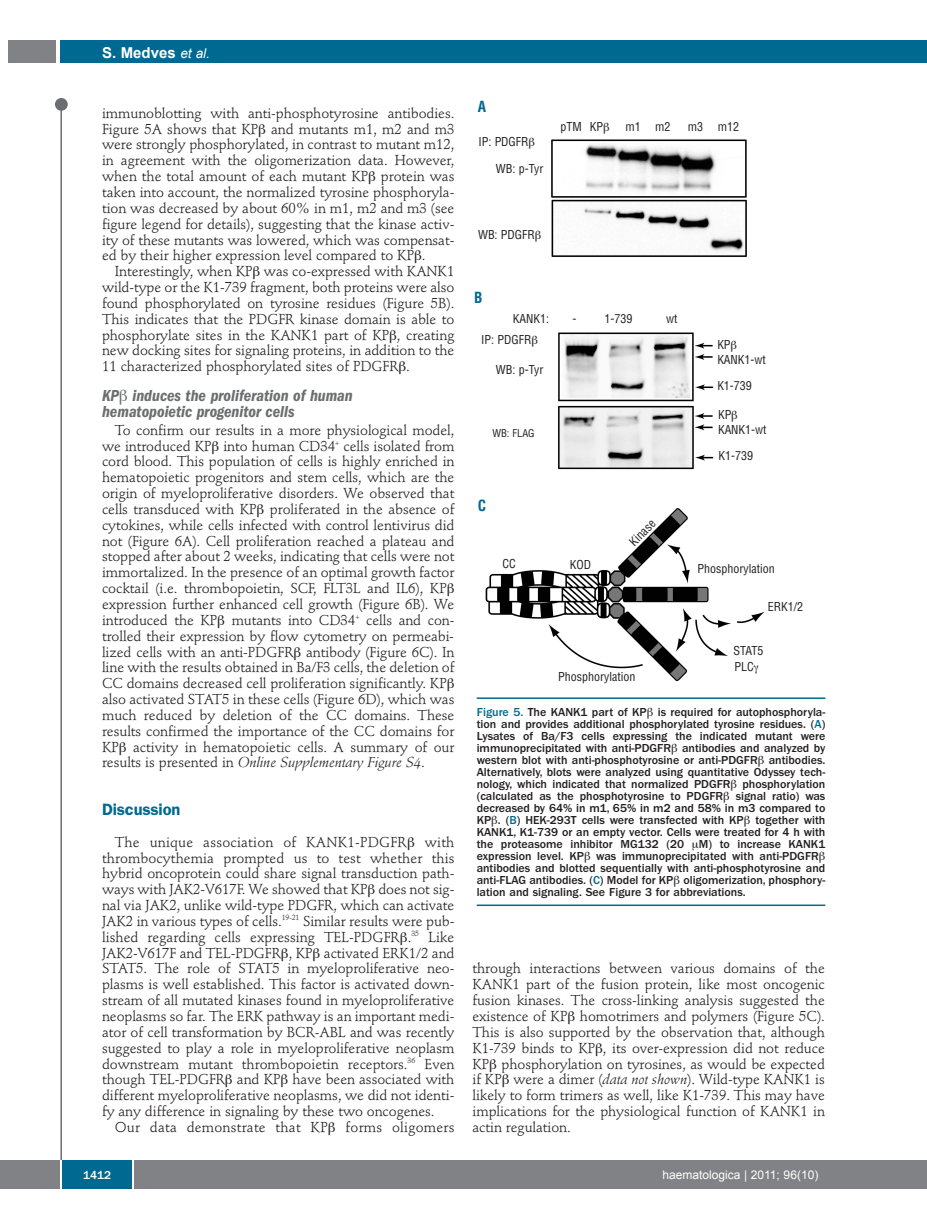
<style>
.page{position:relative;width:927px;height:1225px;background:#fff}
.page>*{position:absolute;margin:0;border:0;box-sizing:border-box;transform-origin:0 0}
.t1{font:italic 600 condensed 16.5px/16.5px "Franklin Gothic";color:#6c6d70}
.t2{font:600 16.5px "Franklin Gothic";letter-spacing:-.01em;color:#006991}
.t3{font:700 15px "Arial";color:#fff}
.t4{font:700 condensed 15px "Helvetica";color:#006991}
.t5{font:14.25px/15.9px "Stempel Schneidler";letter-spacing:-.005em;color:#231f20;text-align:justify}
.t6{font:14.25px "Stempel Schneidler";letter-spacing:.015em;color:#231f20}
.t7{font:500 12px/12px "Franklin Gothic";color:#231f20}
.t8{font:condensed 12px/15px "Helvetica";color:#231f20}
.t9{font:12px "Arial";color:#fff}
.t10{font:500 12px "Franklin Gothic";color:#fff}
.t11{font:condensed 10.5px "Helvetica";color:#231f20}
.s1{font-weight:400;font-style:italic;font-size:13.5px}
.s2{font-style:italic}
.s3{color:#006991}
</style>
<div class="page">
<div style="left:911px;top:40px;width:16px;height:22px;background:#006991"></div>
<div style="left:910px;top:1160px;width:17px;height:28px;background:#808285"></div>
<div style="left:55px;top:98px;width:13px;height:13px;background:#6c6d70;border-radius:50%"></div>
<hr style="left:60px;top:101px;width:2px;height:1061px;background:#6c6d70">
<div style="left:60px;top:40px;width:852px;height:22px;background:#006991"></div>
<div style="left:9px;top:40px;width:47px;height:22px;background:#808285"></div>
<div style="left:0;top:1160px;width:911px;height:28px;background:#808285"></div>
<div style="left:62px;top:1160px;width:71px;height:28px;background:#006991"></div>
<hr style="left:60px;top:1160px;width:2px;height:28px;background:#fff">
<svg style="left:133px;top:1160px;width:1px;height:28px"></svg>
<img style="left:485px;top:139px;width:280px;height:543px">
<hr style="left:477px;top:697px;width:348px;height:2px;background:#006991">
<hr style="left:477px;top:904px;width:348px;height:2px;background:#006991">
<svg style="left:529px;top:139px;width:6px;height:9px"></svg>
<svg style="left:532px;top:335px;width:5px;height:11px"></svg>
<svg style="left:731px;top:340px;width:6px;height:11px"></svg>
<svg style="left:732px;top:411px;width:5px;height:11px"></svg>
<svg style="left:754px;top:665px;width:4px;height:8px"></svg>
<svg style="left:536px;top:231px;width:5px;height:10px"></svg>
<p class="t3" style="left:102px;top:44px;width:110px">S. Medves <span class="s1">et al.</span></p>
<p class="t5" style="left:102px;top:106px;width:354px">immunoblotting with anti-phosphotyrosine antibodies.<br>Figure 5A shows that KP and mutants m1, m2 and m3 were strongly phosphorylated, in contrast to mutant m12, in agreement with the oligomerization data. However, when the total amount of each mutant KP protein was taken into account, the normalized tyrosine phosphoryla&shy;tion was decreased by about 60% in m1, m2 and m3 (see figure legend for details), suggesting that the kinase activ&shy;ity of these mutants was lowered, which was compensat&shy;ed by their higher expression level compared to KP .</p>
<p class="t5" style="left:102px;top:265px;width:354px;text-indent:13px">Interestingly, when KP was co-expressed with KANK1 wild-type or the K1-739 fragment, both proteins were also found phosphorylated on tyrosine residues (Figure 5B).<br>This indicates that the PDGFR kinase domain is able to phosphorylate sites in the KANK1 part of KP , creating new docking sites for signaling proteins, in addition to the 11 characterized phosphorylated sites of PDGFR .</p>
<p class="t1" style="left:102px;top:388px;width:252px">KP induces the proliferation of human hematopoietic progenitor cells</p>
<p class="t5" style="left:102px;top:423px;width:354px;text-align:left;text-indent:13px">To confirm our results in a more physiological model, we introduced KP into human CD34<sup>+</sup> cells isolated from cord blood. This population of cells is highly enriched in hematopoietic progenitors and stem cells, which are the origin of myeloproliferative disorders. We observed that cells transduced with KP proliferated in the absence of cytokines, while cells infected with control lentivirus did not (Figure 6A). Cell proliferation reached a plateau and stopped after about 2 weeks, indicating that cells were not immortalized. In the presence of an optimal growth factor cocktail (i.e. thrombopoietin, SCF, FLT3L and IL6), KP expression further enhanced cell growth (Figure 6B). We introduced the KP mutants into CD34<sup>+</sup> cells and con&shy;trolled their expression by flow cytometry on permeabi&shy;lized cells with an anti-PDGFR antibody (Figure 6C). In line with the results obtained in Ba/F3 cells, the deletion of CC domains decreased cell proliferation significantly. KP also activated STAT5 in these cells (Figure 6D), which was much reduced by deletion of the CC domains. These results confirmed the importance of the CC domains for KP activity in hematopoietic cells. A summary of our results is presented in <span class="s2">Online Supplementary Figure S4</span>.</p>
<p class="t2" style="left:102px;top:803px;width:80px">Discussion</p>
<p class="t6" style="left:115px;top:836px;width:293px">The unique association of KANK1-PDGFR</p>
<p class="t5" style="left:425px;top:835px;width:31px">with</p>
<p class="t5" style="left:102px;top:851px;width:354px">thrombocythemia prompted us to test whether this</p>
<p class="t5" style="left:102px;top:867px;width:354px">hybrid oncoprotein could share signal transduction path-</p>
<p class="t5" style="left:102px;top:882px;width:354px">ways with JAK2-V617F. We showed that KP does not sig-</p>
<p class="t5" style="left:102px;top:898px;width:354px">nal via JAK2, unlike wild-type PDGFR, which can activate</p>
<p class="t5" style="left:102px;top:914px;width:354px">JAK2 in various types of cells.<sup>19-21</sup> Similar results were pub-</p>
<p class="t5" style="left:102px;top:930px;width:354px">lished regarding cells expressing TEL-PDGFR .<sup>35</sup> Like</p>
<p class="t5" style="left:102px;top:946px;width:354px">JAK2-V617F and TEL-PDGFR , KP activated ERK1/2 and</p>
<p class="t5" style="left:102px;top:962px;width:354px">STAT5. The role of STAT5 in myeloproliferative neo-</p>
<p class="t5" style="left:102px;top:978px;width:354px">plasms is well established. This factor is activated down-</p>
<p class="t5" style="left:102px;top:993px;width:354px">stream of all mutated kinases found in myeloproliferative</p>
<p class="t5" style="left:102px;top:1009px;width:354px">neoplasms so far. The ERK pathway is an important medi-</p>
<p class="t5" style="left:102px;top:1025px;width:354px">ator of cell transformation by BCR-ABL and was recently</p>
<p class="t5" style="left:102px;top:1041px;width:354px">suggested to play a role in myeloproliferative neoplasm</p>
<p class="t5" style="left:102px;top:1057px;width:354px">downstream mutant thrombopoietin receptors.<sup>36</sup> Even</p>
<p class="t5" style="left:102px;top:1073px;width:354px">though TEL-PDGFR and KP have been associated with</p>
<p class="t5" style="left:102px;top:1088px;width:354px">different myeloproliferative neoplasms, we did not identi-</p>
<p class="t5" style="left:102px;top:1104px;width:334px">fy any difference in signaling by these two oncogenes.</p>
<p class="t6" style="left:115px;top:1121px;width:214px">Our data demonstrate that KP</p>
<p class="t6" style="left:346px;top:1121px;width:110px">forms oligomers</p>
<p class="t4" style="left:478px;top:98px;width:10px">A</p>
<p class="t8" style="left:478px;top:134px;width:52px">IP: PDGFR</p>
<p class="t8" style="left:496px;top:161px;width:49px">WB: p-Tyr</p>
<p class="t8" style="left:560px;top:119px;width:44px">pTM KP</p>
<p class="t8" style="left:626px;top:119px;width:47px">m1 m2</p>
<p class="t8" style="left:688px;top:119px;width:53px">m3 m12</p>
<p class="t8" style="left:478px;top:227px;width:58px">WB: PDGFR</p>
<p class="t4" style="left:474px;top:289px;width:10px">B</p>
<p class="t8" style="left:513px;top:311px;width:38px">KANK1:</p>
<p class="t8" style="left:572px;top:311px;width:62px">- 1-739</p>
<p class="t8" style="left:666px;top:311px;width:13px">wt</p>
<p class="t8" style="left:481px;top:332px;width:52px">IP: PDGFR</p>
<p class="t8" style="left:496px;top:362px;width:49px">WB: p-Tyr</p>
<p class="t11" style="left:492px;top:427px;width:44px">WB: FLAG</p>
<p class="t4" style="left:478px;top:497px;width:10px">C</p>
<p class="t8" style="left:626px;top:538px;width:33px;rotate:-45deg">Kinase</p>
<p class="t8" style="left:717px;top:337px;width:50px">KP<br>KANK1-wt</p>
<p class="t8" style="left:717px;top:379px;width:36px">K1-739</p>
<p class="t8" style="left:718px;top:408px;width:50px">KP<br>KANK1-wt</p>
<p class="t8" style="left:719px;top:449px;width:36px">K1-739</p>
<p class="t8" style="left:503px;top:556px;width:15px">CC</p>
<p class="t8" style="left:570px;top:557px;width:23px">KOD</p>
<p class="t8" style="left:697px;top:561px;width:79px">Phosphorylation</p>
<p class="t8" style="left:558px;top:669px;width:79px">Phosphorylation</p>
<p class="t8" style="left:768px;top:599px;width:37px">ERK1/2</p>
<p class="t8" style="left:733px;top:642px;width:32px;line-height:16.5px">STAT5<br>PLC</p>
<p class="t7" style="left:477px;top:707px;width:350px"><span class="s3">Figure 5.</span> The KANK1 part of KP is required for autophosphoryla&shy;tion and provides additional phosphorylated tyrosine residues. (<span class="s3">A</span>)<br>Lysates of Ba/F3 cells expressing the indicated mutant were immunoprecipitated with anti-PDGFR antibodies and analyzed by western blot with anti-phosphotyrosine or anti-PDGFR antibodies.<br>Alternatively, blots were analyzed using quantitative Odyssey tech&shy;nology, which indicated that normalized PDGFR phosphorylation (calculated as the phosphotyrosine to PDGFR signal ratio) was decreased by 64% in m1, 65% in m2 and 58% in m3 compared to KP . (<span class="s3">B</span>) HEK-293T cells were transfected with KP together with KANK1, K1-739 or an empty vector. Cells were treated for 4 h with the proteasome inhibitor MG132 (20 M) to increase KANK1 expression level. KP was immunoprecipitated with anti-PDGFR antibodies and blotted sequentially with anti-phosphotyrosine and anti-FLAG antibodies. (<span class="s3">C</span>) Model for KP oligomerization, phosphory&shy;lation and signaling. See Figure 3 for abbreviations.</p>
<p class="t5" style="left:472px;top:962px;width:354px">through interactions between various domains of the KANK1 part of the fusion protein, like most oncogenic fusion kinases. The cross-linking analysis suggested the existence of KP homotrimers and polymers (Figure 5C).<br>This is also supported by the observation that, although K1-739 binds to KP , its over-expression did not reduce KP phosphorylation on tyrosines, as would be expected if KP were a dimer (<span class="s2">data not shown</span>). Wild-type KANK1 is likely to form trimers as well, like K1-739. This may have implications for the physiological function of KANK1 in actin regulation.</p>
<p class="t10" style="left:83px;top:1171px;width:30px">1412</p>
<p class="t9" style="left:662px;top:1168px;width:157px">haematologica | 2011; 96(10)</p>
</div>
